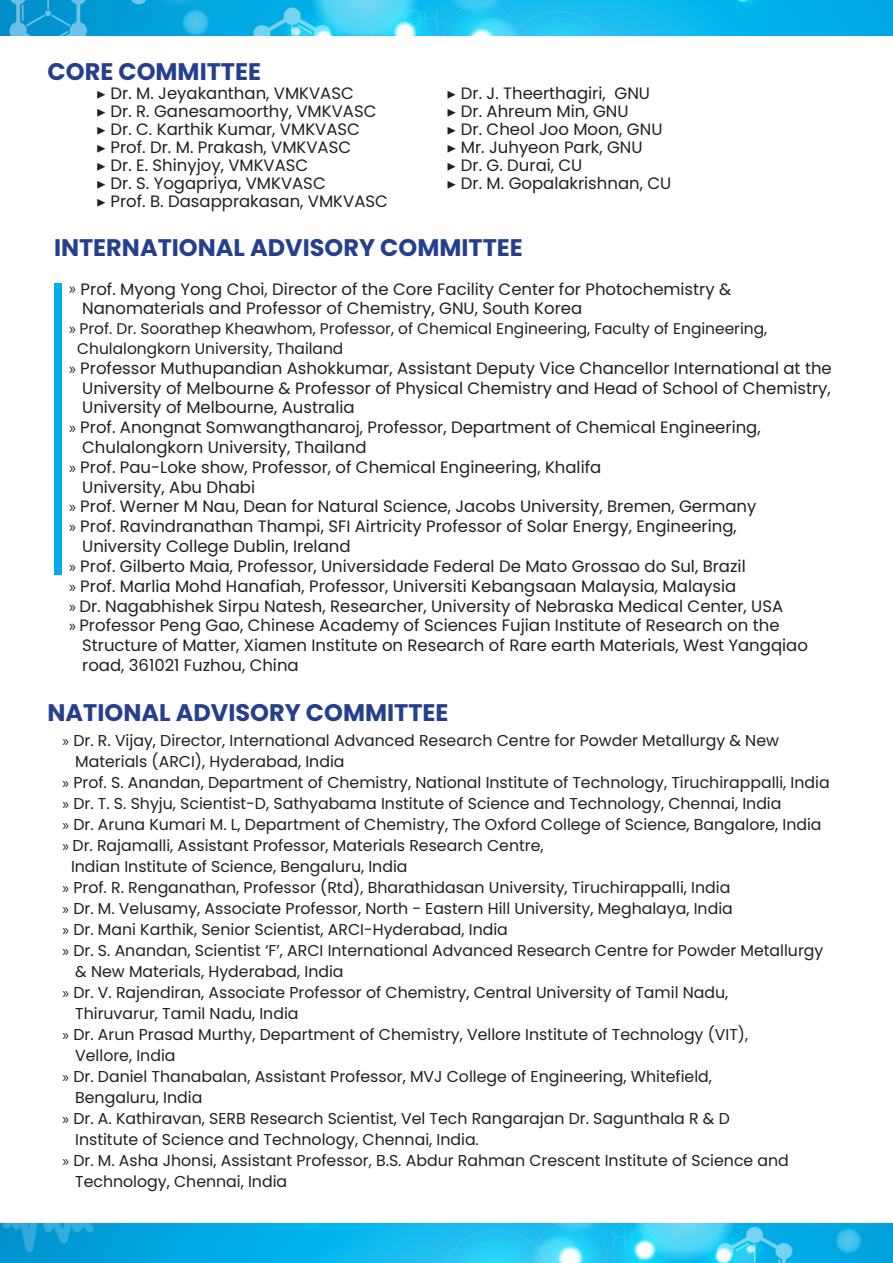
<style>
.page{position:relative;width:893px;height:1263px;background:#fff}
.page>*{position:absolute;margin:0;border:0;box-sizing:border-box;transform-origin:0 0}
.t1{font:700 24px "Poppins";color:#253f8e}
.t2{font:16.5px/19.8px "Poppins";color:#231f20}
.t3{font:15.75px/21px "Poppins";color:#231f20}
.t4{font:15.45px/19.8px "Poppins";color:#231f20}
.s1{font-family:"Minion Pro"}
.s2{font-family:"Myriad Pro"}
.s3{font-family:"Myriad Pro";font-size:16.5px}
</style>
<div class="page">
<img style="left:0;top:0;width:893px;height:35px">
<img style="left:0;top:1223px;width:893px;height:40px">
<div style="left:54px;top:283px;width:7px;height:291px;background:#00aeef"></div>
<p class="t1" style="left:48px;top:58px;width:215px">CORE COMMITTEE</p>
<p class="t2" style="left:96px;top:84px;width:259px"><span class="s1">▶</span> Dr. M. Jeyakanthan, VMKVASC</p>
<p class="t2" style="left:96px;top:102px;width:282px"><span class="s1">▶</span> Dr. R. Ganesamoorthy, VMKVASC</p>
<p class="t2" style="left:96px;top:120px;width:265px"><span class="s1">▶</span> Dr. C. Karthik Kumar, VMKVASC</p>
<p class="t2" style="left:96px;top:138px;width:257px"><span class="s1">▶</span> Prof. Dr. M. Prakash, VMKVASC</p>
<p class="t2" style="left:96px;top:156px;width:214px"><span class="s1">▶</span> Dr. E. Shinyjoy, VMKVASC</p>
<p class="t2" style="left:96px;top:174px;width:231px"><span class="s1">▶</span> Dr. S. Yogapriya, VMKVASC</p>
<p class="t2" style="left:96px;top:192px;width:293px"><span class="s1">▶</span> Prof. B. Dasapprakasan, VMKVASC</p>
<p class="t2" style="left:446px;top:84px;width:205px"><span class="s1">▶</span> Dr. J. Theerthagiri, GNU</p>
<p class="t2" style="left:446px;top:102px;width:184px"><span class="s1">▶</span> Dr. Ahreum Min, GNU</p>
<p class="t2" style="left:446px;top:120px;width:218px"><span class="s1">▶</span> Dr. Cheol Joo Moon, GNU</p>
<p class="t2" style="left:446px;top:138px;width:198px"><span class="s1">▶</span> Mr. Juhyeon Park, GNU</p>
<p class="t2" style="left:446px;top:156px;width:137px"><span class="s1">▶</span> Dr. G. Durai, CU</p>
<p class="t2" style="left:446px;top:174px;width:226px"><span class="s1">▶</span> Dr. M. Gopalakrishnan, CU</p>
<p class="t1" style="left:54px;top:234px;width:470px">INTERNATIONAL ADVISORY COMMITTEE</p>
<p class="t2" style="left:82px;top:279px;width:651px;text-indent:-13px"><span class="s2">»</span> Prof. Myong Yong Choi, Director of the Core Facility Center for Photochemistry &amp;<br>Nanomaterials and Professor of Chemistry, GNU, South Korea</p>
<p class="t4" style="left:77px;top:319px;width:691px;text-indent:-8px"><span class="s3">»</span> Prof. Dr. Soorathep Kheawhom, Professor, of Chemical Engineering, Faculty of Engineering,<br>Chulalongkorn University, Thailand</p>
<p class="t2" style="left:82px;top:358px;width:751px;text-align:justify;text-indent:-13px"><span class="s2">»</span> Professor Muthupandian Ashokkumar, Assistant Deputy Vice Chancellor International at the University of Melbourne &amp; Professor of Physical Chemistry and Head of School of Chemistry, University of Melbourne, Australia</p>
<p class="t2" style="left:82px;top:418px;width:680px;text-indent:-13px"><span class="s2">»</span> Prof. Anongnat Somwangthanaroj, Professor, Department of Chemical Engineering,<br>Chulalongkorn University, Thailand</p>
<p class="t2" style="left:82px;top:457px;width:521px;text-indent:-13px"><span class="s2">»</span> Prof. Pau-Loke show, Professor, of Chemical Engineering, Khalifa<br>University, Abu Dhabi</p>
<p class="t2" style="left:69px;top:497px;width:689px"><span class="s2">»</span> Prof. Werner M Nau, Dean for Natural Science, Jacobs University, Bremen, Germany</p>
<p class="t2" style="left:82px;top:517px;width:656px;text-indent:-13px"><span class="s2">»</span> Prof. Ravindranathan Thampi, SFI Airtricity Professor of Solar Energy, Engineering,<br>University College Dublin, Ireland</p>
<p class="t2" style="left:69px;top:556px;width:678px"><span class="s2">»</span> Prof. Gilberto Maia, Professor, Universidade Federal De Mato Grossao do Sul, Brazil</p>
<p class="t2" style="left:69px;top:576px;width:669px"><span class="s2">»</span> Prof. Marlia Mohd Hanafiah, Professor, Universiti Kebangsaan Malaysia, Malaysia</p>
<p class="t2" style="left:69px;top:596px;width:716px"><span class="s2">»</span> Dr. Nagabhishek Sirpu Natesh, Researcher, University of Nebraska Medical Center, USA</p>
<p class="t2" style="left:82px;top:616px;width:727px;text-indent:-13px"><span class="s2">»</span> Professor Peng Gao, Chinese Academy of Sciences Fujian Institute of Research on the<br>Structure of Matter, Xiamen Institute on Research of Rare earth Materials, West Yangqiao road, 361021 Fuzhou, China</p>
<p class="t1" style="left:48px;top:699px;width:402px">NATIONAL ADVISORY COMMITTEE</p>
<p class="t3" style="left:75px;top:730px;width:705px;text-indent:-13px"><span class="s2">»</span> Dr. R. Vijay, Director, International Advanced Research Centre for Powder Metallurgy &amp; New<br>Materials (ARCI), Hyderabad, India</p>
<p class="t3" style="left:63px;top:772px;width:769px"><span class="s2">»</span> Prof. S. Anandan, Department of Chemistry, National Institute of Technology, Tiruchirappalli, India</p>
<p class="t3" style="left:63px;top:793px;width:720px"><span class="s2">»</span> Dr. T. S. Shyju, Scientist-D, Sathyabama Institute of Science and Technology, Chennai, India</p>
<p class="t3" style="left:63px;top:814px;width:760px"><span class="s2">»</span> Dr. Aruna Kumari M. L, Department of Chemistry, The Oxford College of Science, Bangalore, India</p>
<p class="t3" style="left:63px;top:835px;width:482px"><span class="s2">»</span> Dr. Rajamalli, Assistant Professor, Materials Research Centre,</p>
<p class="t3" style="left:71px;top:856px;width:338px">Indian Institute of Science, Bengaluru, India</p>
<p class="t3" style="left:63px;top:877px;width:669px"><span class="s2">»</span> Prof. R. Renganathan, Professor (Rtd), Bharathidasan University, Tiruchirappalli, India</p>
<p class="t3" style="left:63px;top:898px;width:672px"><span class="s2">»</span> Dr. M. Velusamy, Associate Professor, North - Eastern Hill University, Meghalaya, India</p>
<p class="t3" style="left:63px;top:919px;width:447px"><span class="s2">»</span> Dr. Mani Karthik, Senior Scientist, ARCI-Hyderabad, India</p>
<p class="t3" style="left:63px;top:940px;width:762px"><span class="s2">»</span> Dr. S. Anandan, Scientist ‘F’, ARCI International Advanced Research Centre for Powder Metallurgy</p>
<p class="t3" style="left:75px;top:961px;width:270px">&amp; New Materials, Hyderabad, India</p>
<p class="t3" style="left:75px;top:982px;width:655px;text-indent:-13px"><span class="s2">»</span> Dr. V. Rajendiran, Associate Professor of Chemistry, Central University of Tamil Nadu,<br>Thiruvarur, Tamil Nadu, India</p>
<p class="t3" style="left:75px;top:1024px;width:674px;text-indent:-13px"><span class="s2">»</span> Dr. Arun Prasad Murthy, Department of Chemistry, Vellore Institute of Technology (VIT),<br>Vellore, India</p>
<p class="t3" style="left:75px;top:1066px;width:638px;text-indent:-13px"><span class="s2">»</span> Dr. Daniel Thanabalan, Assistant Professor, MVJ College of Engineering, Whitefield,<br>Bengaluru, India</p>
<p class="t3" style="left:75px;top:1108px;width:656px;text-indent:-13px"><span class="s2">»</span> Dr. A. Kathiravan, SERB Research Scientist, Vel Tech Rangarajan Dr. Sagunthala R &amp; D<br>Institute of Science and Technology, Chennai, India.</p>
<p class="t3" style="left:75px;top:1150px;width:715px;text-indent:-13px"><span class="s2">»</span> Dr. M. Asha Jhonsi, Assistant Professor, B.S. Abdur Rahman Crescent Institute of Science and<br>Technology, Chennai, India</p>
</div>
